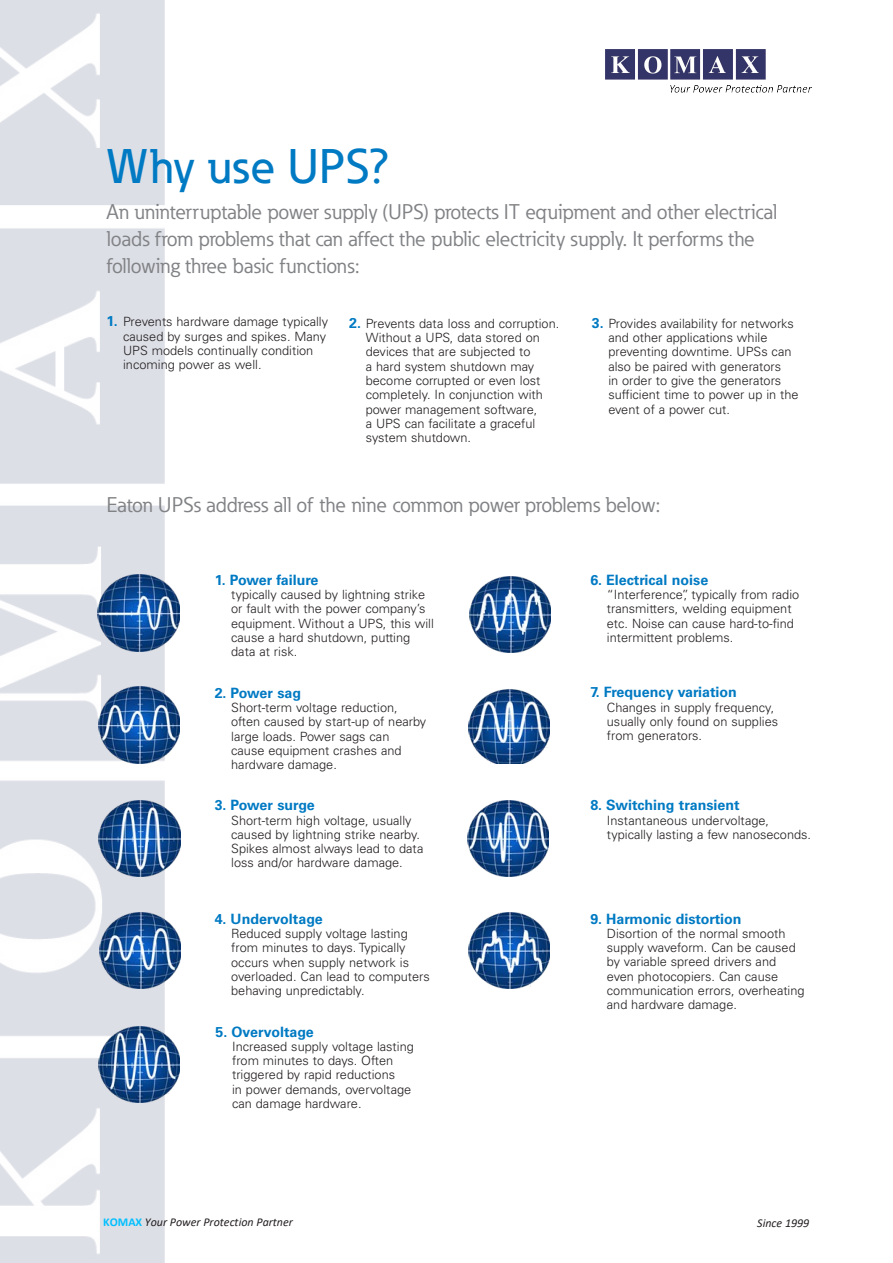
<style>
.page{position:relative;width:893px;height:1263px;background:#fff}
.page>*{position:absolute;margin:0;border:0;box-sizing:border-box;transform-origin:0 0}
.t1{font:500 48px "Eaton";letter-spacing:.015em;color:#007ac3}
.t2{font:21px/27px "Eaton";color:#808285}
.t3{font:700 14.25px "Univers LT Std";color:#007ac3}
.t4{font:700 14.25px "Univers LT Std";letter-spacing:-.02em;color:#007ac3}
.t5{font:300 12.75px/14.2px "Univers LT Std";color:#231f20}
.t6{font:italic 12px "Calibri";color:#231f20}
.t7{font:italic 12px "Calibri";color:#221e1f}
.s1{font-weight:700;font-size:14.25px;color:#007ac3}
.s2{font-weight:700;font-style:normal;color:#00bfff}
</style>
<div class="page">
<img style="left:0;top:0;width:164px;height:1263px">
<img style="left:98px;top:687px;width:81px;height:76px">
<img style="left:98px;top:575px;width:81px;height:76px">
<img style="left:99px;top:800px;width:81px;height:77px">
<img style="left:99px;top:913px;width:82px;height:76px">
<img style="left:98px;top:1026px;width:82px;height:76px">
<img style="left:467px;top:801px;width:82px;height:76px">
<img style="left:468px;top:689px;width:82px;height:75px">
<img style="left:468px;top:912px;width:81px;height:76px">
<img style="left:469px;top:576px;width:81px;height:77px">
<img style="left:605px;top:50px;width:206px;height:43px">
<h1 class="t1" style="left:107px;top:137px;width:284px">Why use UPS?</h1>
<h2 class="t2" style="left:107px;top:198px;width:672px">An uninterruptable power supply (UPS) protects IT equipment and other electrical loads from problems that can affect the public electricity supply. It performs the following three basic functions:</h2>
<p class="t5" style="left:123px;top:315px;width:207px;text-indent:-16px"><span class="s1">1.</span> Prevents hardware damage typically caused by surges and spikes. Many<br>UPS models continually condition incoming power as well.</p>
<p class="t5" style="left:366px;top:316px;width:195px;text-indent:-16px"><span class="s1">2.</span> Prevents data loss and corruption.<br>Without a UPS, data stored on devices that are subjected to<br>a hard system shutdown may become corrupted or even lost completely. In conjunction with power management software,<br>a UPS can facilitate a graceful system shutdown.</p>
<p class="t5" style="left:608px;top:316px;width:192px;text-indent:-16px"><span class="s1">3.</span> Provides availability for networks and other applications while preventing downtime. UPSs can also be paired with generators<br>in order to give the generators sufficient time to power up in the event of a power cut.</p>
<h2 class="t2" style="left:107px;top:491px;width:555px">Eaton UPSs address all of the nine common power problems below:</h2>
<p class="t3" style="left:215px;top:572px;width:105px">1. Power failure</p>
<p class="t5" style="left:231px;top:588px;width:204px">typically caused by lightning strike or fault with the power company’s equipment. Without a UPS, this will cause a hard shutdown, putting data at risk.</p>
<p class="t3" style="left:215px;top:684px;width:88px">2. Power sag</p>
<p class="t5" style="left:231px;top:700px;width:197px">Short-term voltage reduction, often caused by start-up of nearby large loads. Power sags can<br>cause equipment crashes and hardware damage.</p>
<p class="t4" style="left:215px;top:797px;width:102px">3. Power surge</p>
<p class="t5" style="left:231px;top:813px;width:194px">Short-term high voltage, usually caused by lightning strike nearby.<br>Spikes almost always lead to data loss and/or hardware damage.</p>
<p class="t3" style="left:215px;top:910px;width:109px">4. Undervoltage</p>
<p class="t5" style="left:231px;top:926px;width:200px">Reduced supply voltage lasting from minutes to days. Typically occurs when supply network is overloaded. Can lead to computers behaving unpredictably.</p>
<p class="t3" style="left:216px;top:1023px;width:100px">5. Overvoltage</p>
<p class="t5" style="left:232px;top:1039px;width:183px">Increased supply voltage lasting from minutes to days. Often triggered by rapid reductions<br>in power demands, overvoltage can damage hardware.</p>
<p class="t6" style="left:103px;top:1213px;width:191px"><span class="s2">KOMAX</span> Your Power Protection Partner</p>
<p class="t3" style="left:590px;top:572px;width:119px">6. Electrical noise</p>
<p class="t5" style="left:607px;top:588px;width:194px">“Interference”, typically from radio transmitters, welding equipment etc. Noise can cause hard-to-find intermittent problems.</p>
<p class="t3" style="left:590px;top:684px;width:148px">7. Frequency variation</p>
<p class="t5" style="left:607px;top:700px;width:173px">Changes in supply frequency, usually only found on supplies from generators.</p>
<p class="t3" style="left:590px;top:797px;width:151px">8. Switching transient</p>
<p class="t5" style="left:607px;top:813px;width:206px">Instantaneous undervoltage, typically lasting a few nanoseconds.</p>
<p class="t3" style="left:590px;top:910px;width:153px">9. Harmonic distortion</p>
<p class="t5" style="left:607px;top:926px;width:199px">Disortion of the normal smooth supply waveform. Can be caused by variable spreed drivers and even photocopiers. Can cause communication errors, overheating and hardware damage.</p>
<p class="t7" style="left:757px;top:1214px;width:54px">Since 1999</p>
</div>
